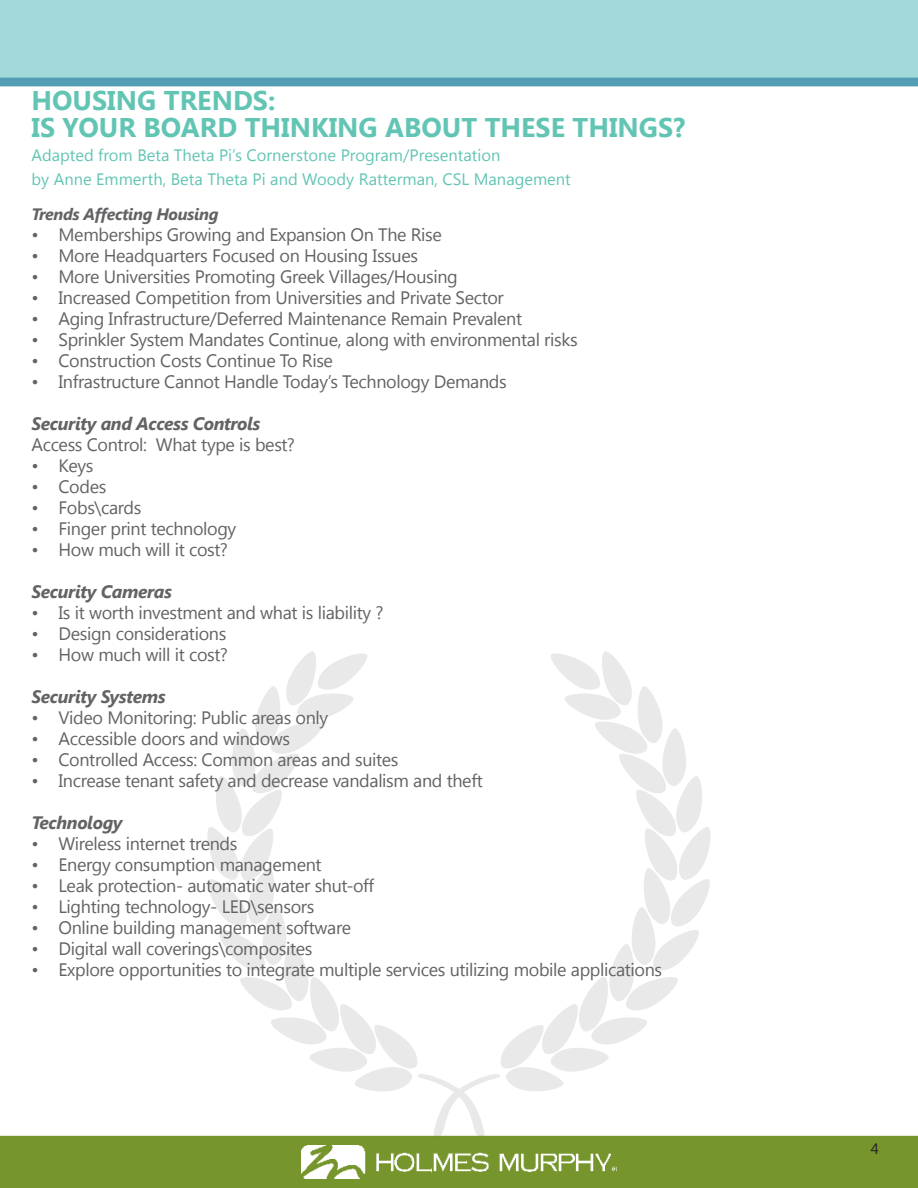
<style>
.page{position:relative;width:918px;height:1188px;background:#fff}
.page>*{position:absolute;margin:0;border:0;box-sizing:border-box;transform-origin:0 0}
.t1{font:700 27px "Segoe UI";color:#62c5b4}
.t2{font:18px "Segoe UI";letter-spacing:-.02em;color:#636366}
.t3{font:italic 700 18px "Segoe UI";letter-spacing:-.02em;color:#636366}
.t4{font:16.5px "Segoe UI";color:#62c5b4}
.t5{font:italic 700 16.5px "Segoe UI";letter-spacing:-.02em;color:#636366}
.t6{font:15px "Segoe UI";color:#231f20}
</style>
<div class="page">
<div style="left:1px;top:1137px;width:916px;height:50px;background:#76952c"></div>
<img style="left:301px;top:1146px;width:316px;height:33px">
<div style="left:0;top:1136px;width:918px;height:52px;border:2px solid #76952c"></div>
<svg style="left:206px;top:651px;width:506px;height:487px"></svg>
<div style="left:1px;top:1px;width:916px;height:76px;background:#a2dadc"></div>
<div style="left:0;top:0;width:918px;height:77px;border:2px solid #a2dadc"></div>
<div style="left:0;top:77px;width:918px;height:9px;background:#539db5"></div>
<p class="t1" style="left:32px;top:81px;width:245px">HOUSING TRENDS:</p>
<p class="t1" style="left:32px;top:108px;width:655px">IS YOUR BOARD THINKING ABOUT THESE THINGS?</p>
<p class="t4" style="left:32px;top:144px;width:471px">Adapted from Beta Theta Pi’s Cornerstone Program/Presentation</p>
<p class="t4" style="left:32px;top:168px;width:541px">by Anne Emmerth, Beta Theta Pi and Woody Ratterman, CSL Management</p>
<p class="t5" style="left:32px;top:203px;width:188px">Trends Affecting Housing</p>
<p class="t2" style="left:32px;top:222px;width:412px">• Memberships Growing and Expansion On The Rise</p>
<p class="t2" style="left:32px;top:243px;width:388px">• More Headquarters Focused on Housing Issues</p>
<p class="t2" style="left:32px;top:264px;width:428px">• More Universities Promoting Greek Villages/Housing</p>
<p class="t2" style="left:32px;top:285px;width:474px">• Increased Competition from Universities and Private Sector</p>
<p class="t2" style="left:32px;top:306px;width:492px">• Aging Infrastructure/Deferred Maintenance Remain Prevalent</p>
<p class="t2" style="left:32px;top:327px;width:548px">• Sprinkler System Mandates Continue, along with environmental risks</p>
<p class="t2" style="left:32px;top:348px;width:303px">• Construction Costs Continue To Rise</p>
<p class="t2" style="left:32px;top:369px;width:477px">• Infrastructure Cannot Handle Today’s Technology Demands</p>
<p class="t3" style="left:32px;top:411px;width:230px">Security and Access Controls</p>
<p class="t2" style="left:32px;top:432px;width:265px">Access Control: What type is best?</p>
<p class="t2" style="left:32px;top:453px;width:63px">• Keys</p>
<p class="t2" style="left:32px;top:474px;width:76px">• Codes</p>
<p class="t2" style="left:32px;top:495px;width:111px">• Fobs\cards</p>
<p class="t2" style="left:32px;top:516px;width:206px">• Finger print technology</p>
<p class="t2" style="left:32px;top:537px;width:198px">• How much will it cost?</p>
<p class="t3" style="left:32px;top:579px;width:142px">Security Cameras</p>
<p class="t2" style="left:32px;top:600px;width:353px">• Is it worth investment and what is liability ?</p>
<p class="t2" style="left:32px;top:621px;width:196px">• Design considerations</p>
<p class="t2" style="left:32px;top:642px;width:198px">• How much will it cost?</p>
<p class="t3" style="left:32px;top:684px;width:136px">Security Systems</p>
<p class="t2" style="left:32px;top:705px;width:298px">• Video Monitoring: Public areas only</p>
<p class="t2" style="left:32px;top:726px;width:260px">• Accessible doors and windows</p>
<p class="t2" style="left:32px;top:747px;width:368px">• Controlled Access: Common areas and suites</p>
<p class="t2" style="left:32px;top:768px;width:453px">• Increase tenant safety and decrease vandalism and theft</p>
<p class="t3" style="left:32px;top:810px;width:93px">Technology</p>
<p class="t2" style="left:32px;top:831px;width:208px">• Wireless internet trends</p>
<p class="t2" style="left:32px;top:852px;width:292px">• Energy consumption management</p>
<p class="t2" style="left:32px;top:873px;width:344px">• Leak protection- automatic water shut-off</p>
<p class="t2" style="left:32px;top:894px;width:285px">• Lighting technology- LED\sensors</p>
<p class="t2" style="left:32px;top:915px;width:321px">• Online building management software</p>
<p class="t2" style="left:32px;top:936px;width:282px">• Digital wall coverings\composites</p>
<p class="t2" style="left:32px;top:957px;width:632px">• Explore opportunities to integrate multiple services utilizing mobile applications</p>
<p class="t6" style="left:871px;top:1138px;width:10px">4</p>
</div>
